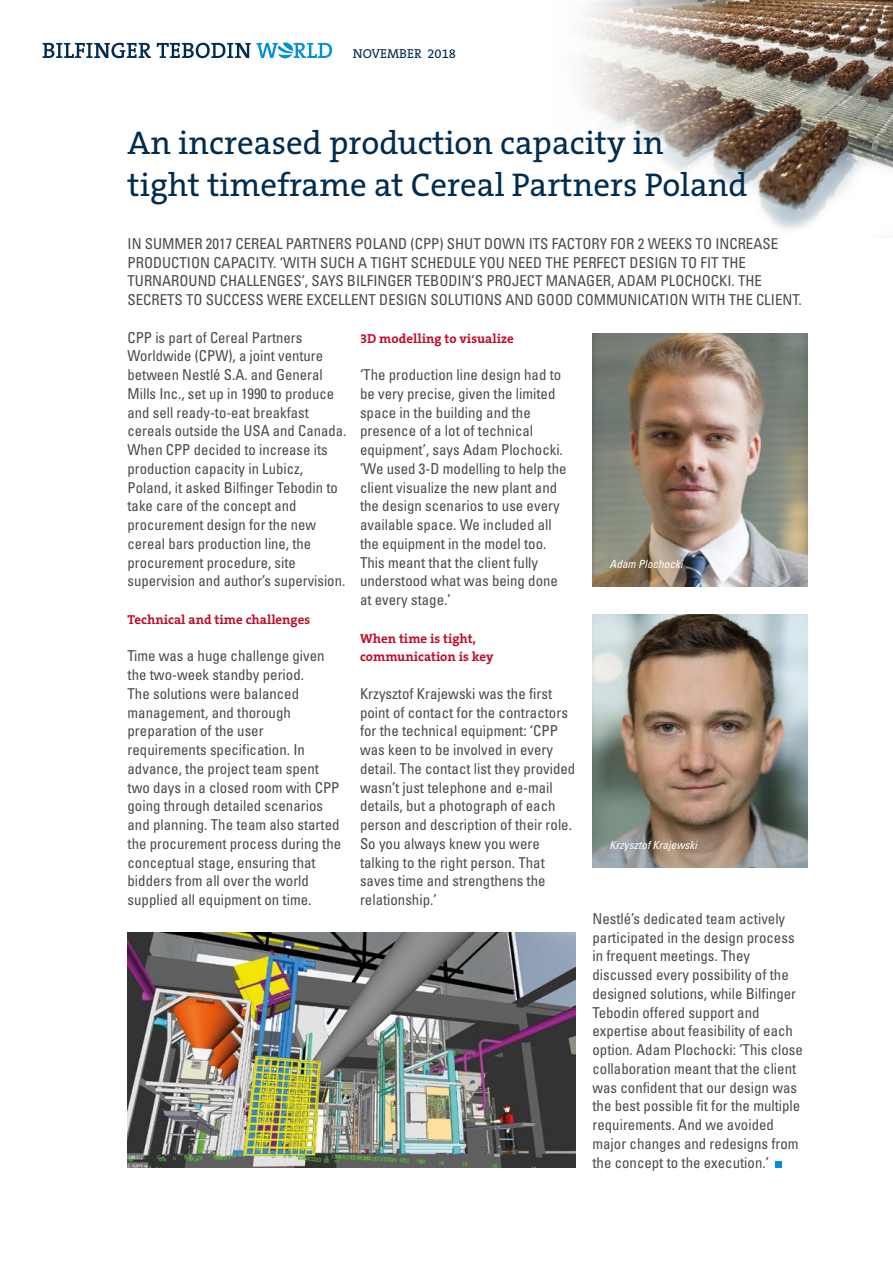
<style>
.page{position:relative;width:893px;height:1263px;background:#fff}
.page>*{position:absolute;margin:0;border:0;box-sizing:border-box;transform-origin:0 0}
.kop_1{font:33px/42px "The Serif B5 Plain";color:#002c50}
.Plat_uni{font:condensed 15px/18.8px "Univers";color:#4a4a49}
.Tussenkop_Serif{font:condensed 15px/18.8px "Univers";color:#4a4a49}
.Intro_1{font:condensed 15px/18.8px "Univers";color:#4a4a49}
.Tussenkop_Serif-2{font:700 13.05px/18.8px "The Serif B7";color:#c10a27}
.t1{font:13.05px "The Serif B5 Plain";color:#002c50}
.Bij{font:italic condensed 11.25px "Univers";color:#fff}
</style>
<div class="page">
<svg style="left:43px;top:43px;width:289px;height:15px"></svg>
<img style="left:592px;top:333px;width:216px;height:253px">
<img style="left:580px;top:0;width:313px;height:229px">
<img style="left:592px;top:615px;width:216px;height:253px">
<img style="left:128px;top:932px;width:447px;height:236px">
<div style="left:776px;top:1161px;width:6px;height:7px;background:#0090d7"></div>
<p class="t1" style="left:353px;top:47px;width:105px">NOVEMBER 2018</p>
<p class="kop_1" style="left:128px;top:123px;width:621px">An increased production capacity in<br>tight timeframe at Cereal Partners Poland</p>
<p class="Intro_1" style="left:128px;top:234px;width:676px">IN SUMMER 2017 CEREAL PARTNERS POLAND (CPP) SHUT DOWN ITS FACTORY FOR 2 WEEKS TO INCREASE PRODUCTION CAPACITY. ‘WITH SUCH A TIGHT SCHEDULE YOU NEED THE PERFECT DESIGN TO FIT THE TURNAROUND CHALLENGES’, SAYS BILFINGER TEBODIN’S PROJECT MANAGER, ADAM PLOCHOCKI. THE SECRETS TO SUCCESS WERE EXCELLENT DESIGN SOLUTIONS AND GOOD COMMUNICATION WITH THE CLIENT.</p>
<p class="Plat_uni" style="left:128px;top:328px;width:220px">CPP is part of Cereal Partners<br>Worldwide (CPW), a joint venture between Nestlé S.A. and General<br>Mills Inc., set up in 1990 to produce and sell ready-to-eat breakfast cereals outside the USA and Canada.<br>When CPP decided to increase its production capacity in Lubicz,<br>Poland, it asked Bilfinger Tebodin to take care of the concept and procurement design for the new cereal bars production line, the procurement procedure, site supervision and author’s supervision.</p>
<p class="Tussenkop_Serif-2" style="left:360px;top:329px;width:155px">3D modelling to visualize</p>
<p class="Tussenkop_Serif" style="left:360px;top:365px;width:208px">‘The production line design had to be very precise, given the limited space in the building and the presence of a lot of technical equipment’, says Adam Plochocki. ’We used 3-D modelling to help the client visualize the new plant and the design scenarios to use every available space. We included all the equipment in the model too.<br>This meant that the client fully understood what was being done at every stage.’</p>
<p class="Tussenkop_Serif-2" style="left:360px;top:629px;width:135px">When time is tight, communication is key</p>
<p class="Plat_uni" style="left:360px;top:684px;width:217px">Krzysztof Krajewski was the first point of contact for the contractors for the technical equipment: ‘CPP was keen to be involved in every detail. The contact list they provided wasn’t just telephone and e-mail details, but a photograph of each person and description of their role.<br>So you always knew you were talking to the right person. That saves time and strengthens the relationship.’</p>
<p class="Tussenkop_Serif-2" style="left:128px;top:610px;width:184px">Technical and time challenges</p>
<p class="Plat_uni" style="left:128px;top:646px;width:215px">Time was a huge challenge given the two-week standby period.<br>The solutions were balanced management, and thorough preparation of the user requirements specification. In advance, the project team spent two days in a closed room with CPP going through detailed scenarios and planning. The team also started the procurement process during the conceptual stage, ensuring that bidders from all over the world supplied all equipment on time.</p>
<p class="Bij" style="left:609px;top:556px;width:75px">Adam Plochocki</p>
<p class="Bij" style="left:609px;top:838px;width:89px">Krzysztof Krajewski</p>
<p class="Plat_uni" style="left:592px;top:909px;width:212px">Nestlé’s dedicated team actively participated in the design process in frequent meetings. They discussed every possibility of the designed solutions, while Bilfinger Tebodin offered support and expertise about feasibility of each option. Adam Plochocki: ’This close collaboration meant that the client was confident that our design was the best possible fit for the multiple requirements. And we avoided major changes and redesigns from the concept to the execution.’</p>
</div>
